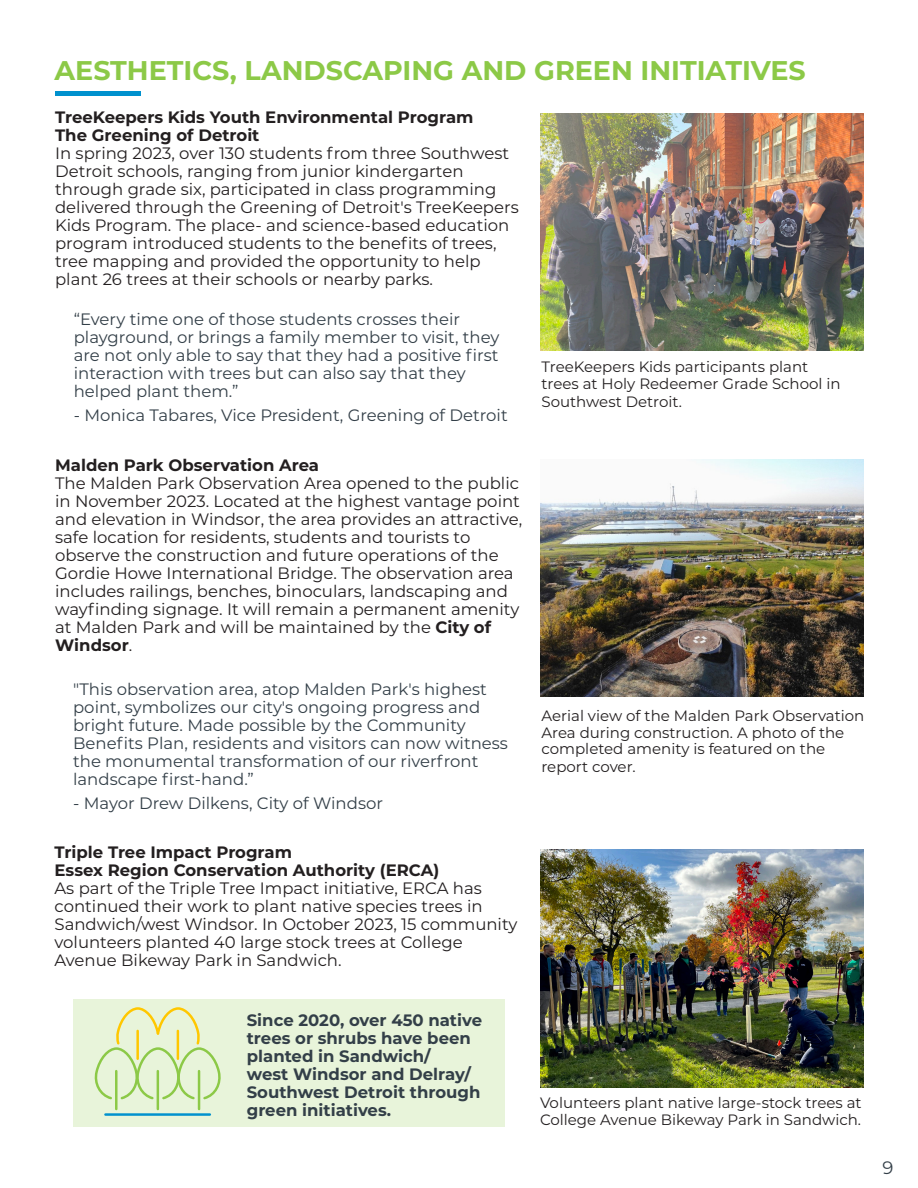
<style>
.page{position:relative;width:918px;height:1188px;background:#fff}
.page>*{position:absolute;margin:0;border:0;box-sizing:border-box;transform-origin:0 0}
.Normal_Paragraph{font:700 27px "Montserrat";color:#8cc947}
.t1{font:18px "Montserrat";color:#333f48}
.Normal_Paragraph-2{font:16.5px/18px "Montserrat";color:#231f20}
.Normal_Paragraph-3{font:16.5px/18px "Montserrat";color:#333f48}
.Normal_Paragraph-4{font:700 16.5px "Montserrat";color:#231f20}
.Normal_Paragraph-5{font:700 16.5px/18px "Montserrat";color:#333f48}
.Normal_Paragraph-6{font:15px/16.5px "Montserrat";color:#231f20}
.s1{font-weight:700}
</style>
<div class="page">
<div style="left:74px;top:999px;width:431px;height:127px;background:#e8f4da"></div>
<img style="left:540px;top:459px;width:324px;height:238px">
<img style="left:540px;top:850px;width:324px;height:237px">
<div style="left:55px;top:91px;width:85px;height:5px;background:#0091ce"></div>
<img style="left:540px;top:113px;width:324px;height:237px">
<hr style="left:115px;top:1071px;width:3px;height:38px;background:#8cc947">
<hr style="left:157px;top:1071px;width:2px;height:38px;background:#8cc947">
<svg style="left:94px;top:1007px;width:127px;height:94px"></svg>
<hr style="left:198px;top:1071px;width:2px;height:38px;background:#8cc947">
<hr style="left:105px;top:1113px;width:105px;height:3px;background:#0091ce">
<p class="Normal_Paragraph" style="left:55px;top:51px;width:753px">AESTHETICS, LANDSCAPING AND GREEN INITIATIVES</p>
<p class="Normal_Paragraph-4" style="left:55px;top:106px;width:420px">TreeKeepers Kids Youth Environmental Program</p>
<p class="Normal_Paragraph-4" style="left:55px;top:124px;width:206px">The Greening of Detroit</p>
<p class="Normal_Paragraph-2" style="left:55px;top:144px;width:465px">In spring 2023, over 130 students from three Southwest Detroit schools, ranging from junior kindergarten through grade six, participated in class programming delivered through the Greening of Detroit's TreeKeepers Kids Program. The place- and science-based education program introduced students to the benefits of trees, tree mapping and provided the opportunity to help plant 26 trees at their schools or nearby parks.</p>
<p class="Normal_Paragraph-3" style="left:74px;top:309px;width:427px">“Every time one of those students crosses their playground, or brings a family member to visit, they are not only able to say that they had a positive first interaction with trees but can also say that they helped plant them.”</p>
<p class="Normal_Paragraph-3" style="left:74px;top:406px;width:435px">- Monica Tabares, Vice President, Greening of Detroit</p>
<p class="Normal_Paragraph-6" style="left:542px;top:358px;width:301px">TreeKeepers Kids participants plant trees at Holy Redeemer Grade School in</p>
<p class="Normal_Paragraph-6" style="left:542px;top:393px;width:142px">Southwest Detroit.</p>
<p class="Normal_Paragraph-4" style="left:55px;top:453px;width:265px">Malden Park Observation Area</p>
<p class="Normal_Paragraph-2" style="left:55px;top:474px;width:469px">The Malden Park Observation Area opened to the public in November 2023. Located at the highest vantage point and elevation in Windsor, the area provides an attractive, safe location for residents, students and tourists to observe the construction and future operations of the Gordie Howe International Bridge. The observation area includes railings, benches, binoculars, landscaping and wayfinding signage. It will remain a permanent amenity at Malden Park and will be maintained by the <span class="s1">City of Windsor</span>.</p>
<p class="Normal_Paragraph-3" style="left:73px;top:679px;width:436px">"This observation area, atop Malden Park's highest point, symbolizes our city's ongoing progress and bright future. Made possible by the Community Benefits Plan, residents and visitors can now witness the monumental transformation of our riverfront landscape first-hand.”</p>
<p class="Normal_Paragraph-3" style="left:73px;top:794px;width:311px">- Mayor Drew Dilkens, City of Windsor</p>
<p class="Normal_Paragraph-4" style="left:55px;top:840px;width:239px">Triple Tree Impact Program</p>
<p class="Normal_Paragraph-4" style="left:55px;top:858px;width:386px">Essex Region Conservation Authority (ERCA)</p>
<p class="Normal_Paragraph-2" style="left:55px;top:878px;width:464px">As part of the Triple Tree Impact initiative, ERCA has continued their work to plant native species trees in Sandwich/west Windsor. In October 2023, 15 community volunteers planted 40 large stock trees at College Avenue Bikeway Park in Sandwich.</p>
<p class="Normal_Paragraph-5" style="left:247px;top:1010px;width:237px">Since 2020, over 450 native trees or shrubs have been planted in Sandwich/<br>west Windsor and Delray/<br>Southwest Detroit through green initiatives.</p>
<p class="Normal_Paragraph-6" style="left:542px;top:707px;width:324px">Aerial view of the Malden Park Observation<br>Area during construction. A photo of the completed amenity is featured on the</p>
<p class="Normal_Paragraph-6" style="left:542px;top:758px;width:96px">report cover.</p>
<p class="Normal_Paragraph-6" style="left:540px;top:1094px;width:323px">Volunteers plant native large-stock trees at<br>College Avenue Bikeway Park in Sandwich.</p>
<p class="t1" style="left:883px;top:1155px;width:12px">9</p>
</div>
